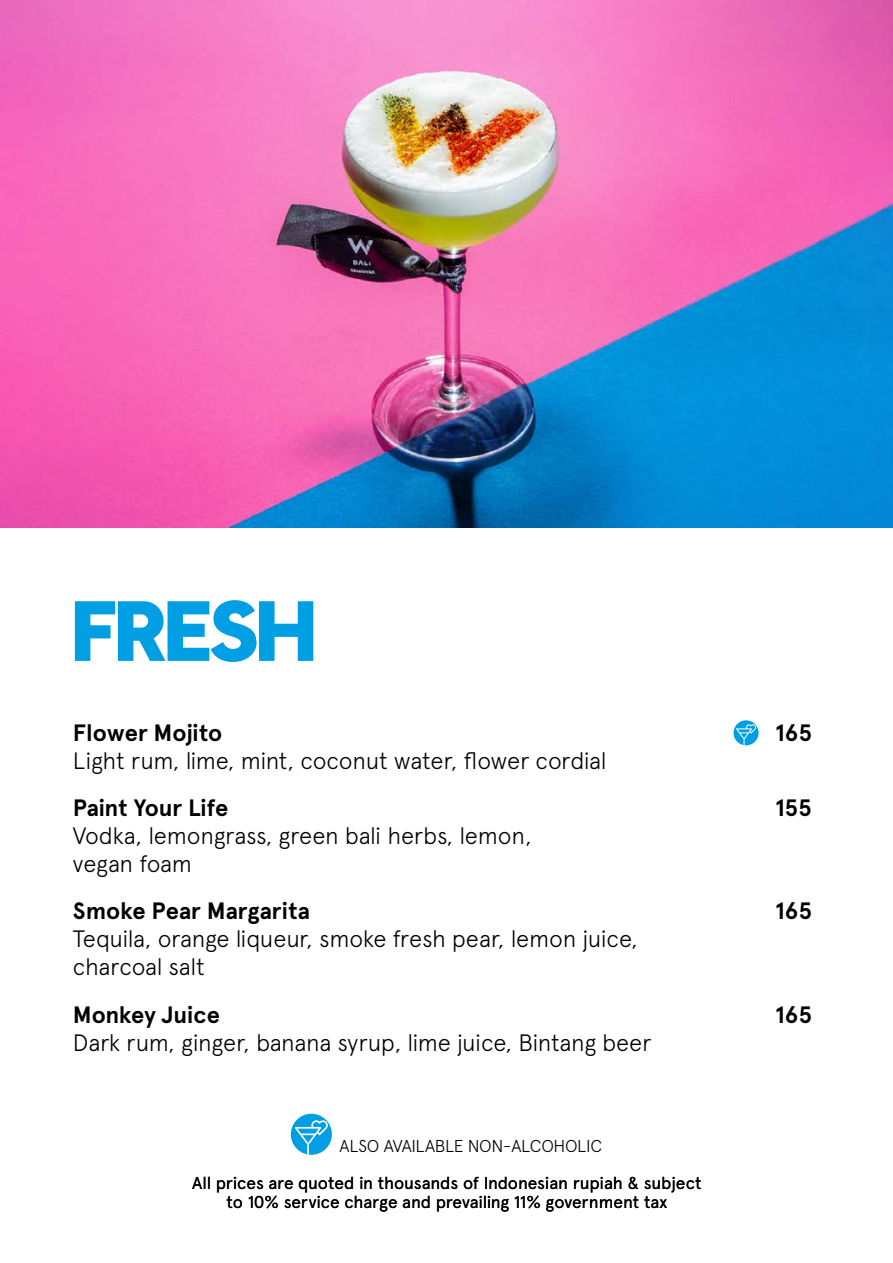
<style>
.page{position:relative;width:893px;height:1263px;background:#fff}
.page>*{position:absolute;margin:0;border:0;box-sizing:border-box;transform-origin:0 0}
.t1{font:700 77.55px "W Sans New";color:#009fe3}
.t2{font:300 23.7px/28px "Apercu Pro";letter-spacing:-.015em;color:#000}
.t3{font:700 23.7px "Apercu Pro";letter-spacing:-.005em;color:#000}
.t4{font:17.25px/19.4px "Apercu Pro";letter-spacing:-.01em;color:#000;text-align:center}
.t5{font:300 17.25px "Apercu Pro";letter-spacing:-.015em;color:#000}
</style>
<div class="page">
<img style="left:0;top:0;width:893px;height:528px">
<svg style="left:733px;top:720px;width:26px;height:25px"></svg>
<svg style="left:736px;top:724px;width:20px;height:21px"></svg>
<div style="left:291px;top:1114px;width:41px;height:41px;background:#009fe3;border-radius:50%"></div>
<svg style="left:295px;top:1120px;width:33px;height:35px"></svg>
<h1 class="t1" style="left:73px;top:589px;width:244px">FRESH</h1>
<p class="t3" style="left:73px;top:714px;width:151px">Flower Mojito</p>
<p class="t3" style="left:775px;top:714px;width:39px">165</p>
<p class="t2" style="left:73px;top:744px;width:535px">Light rum, lime, mint, coconut water, flower cordial</p>
<p class="t3" style="left:73px;top:790px;width:157px">Paint Your Life</p>
<p class="t3" style="left:775px;top:790px;width:38px">155</p>
<p class="t2" style="left:73px;top:819px;width:460px">Vodka, lemongrass, green bali herbs, lemon, vegan foam</p>
<p class="t3" style="left:73px;top:893px;width:238px">Smoke Pear Margarita</p>
<p class="t3" style="left:775px;top:893px;width:39px">165</p>
<p class="t2" style="left:73px;top:923px;width:566px">Tequila, orange liqueur, smoke fresh pear, lemon juice, charcoal salt</p>
<p class="t3" style="left:73px;top:996px;width:149px">Monkey Juice</p>
<p class="t3" style="left:775px;top:996px;width:39px">165</p>
<p class="t2" style="left:73px;top:1026px;width:580px">Dark rum, ginger, banana syrup, lime juice, Bintang beer</p>
<p class="t5" style="left:340px;top:1133px;width:264px">ALSO AVAILABLE NON-ALCOHOLIC</p>
<p class="t4" style="left:192px;top:1171px;width:511px">All prices are quoted in thousands of Indonesian rupiah &amp; subject to 10% service charge and prevailing 11% government tax</p>
</div>
